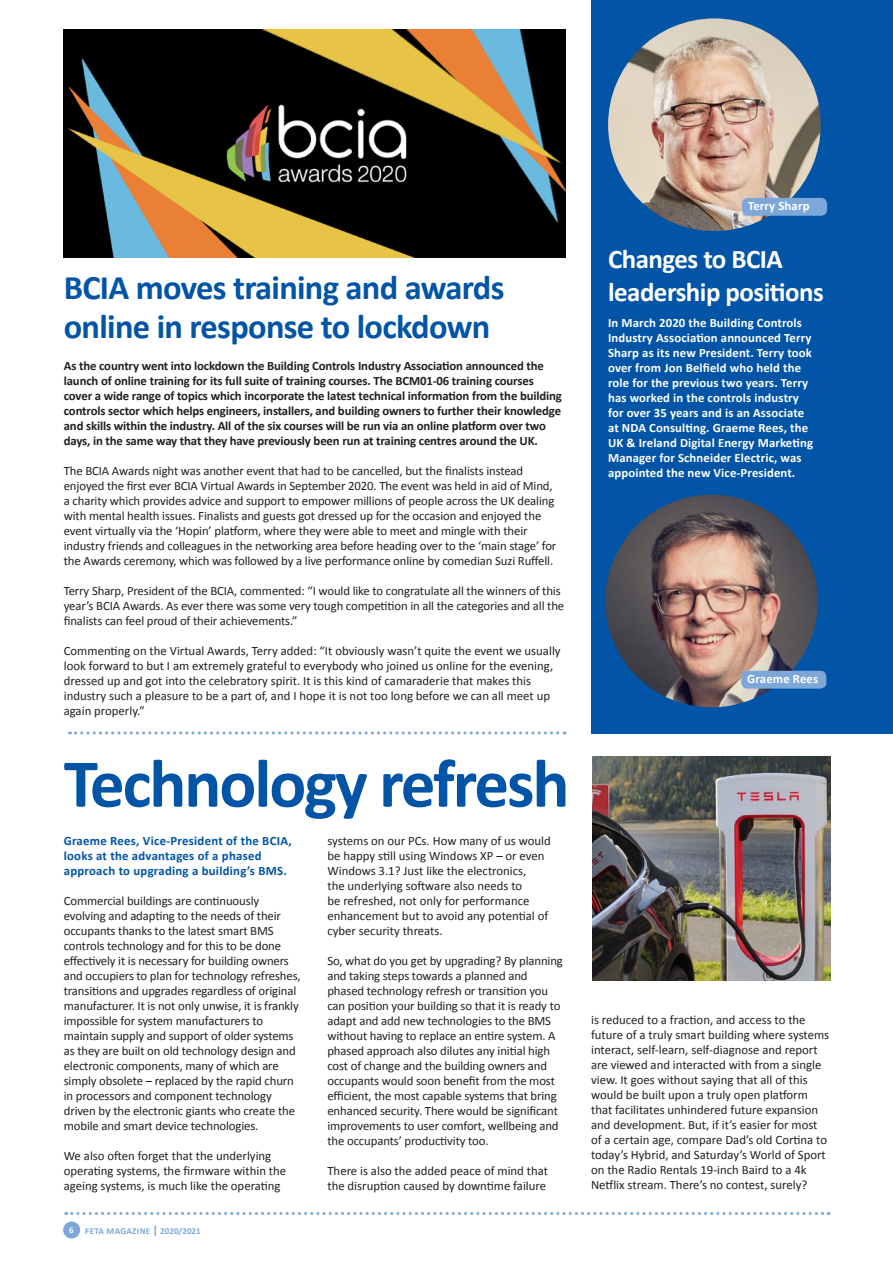
<style>
.page{position:relative;width:893px;height:1263px;background:#fff}
.page>*{position:absolute;margin:0;border:0;box-sizing:border-box;transform-origin:0 0}
.t1{font:700 69px "Calibri";letter-spacing:-.03em;color:#0154a6}
.t2{font:700 34.5px/39px "Calibri";letter-spacing:-.02em;color:#0154a6}
.t3{font:700 27px/33px "Calibri";letter-spacing:-.02em;color:#fff}
.t4{font:12.75px/15px "Calibri";letter-spacing:-.01em;color:#231f20}
.t5{font:700 12.75px/15px "Calibri";letter-spacing:-.01em;color:#231f20}
.t6{font:700 12.75px/15px "Calibri";letter-spacing:.01em;color:#fff}
.t7{font:700 12.75px/15px "Calibri";letter-spacing:.02em;color:#0154a6}
.t8{font:700 9px "Calibri";letter-spacing:.035em;color:#7ca7d8}
.t9{font:700 9px "Calibri";color:#fff}
.s1{font-size:12px}
</style>
<div class="page">
<div style="left:591px;top:0;width:302px;height:734px;background:#0154a6"></div>
<img style="left:64px;top:30px;width:502px;height:228px">
<svg style="left:70px;top:731px;width:495px;height:3px"></svg>
<svg style="left:66px;top:1212px;width:763px;height:3px"></svg>
<div style="left:63px;top:1221px;width:17px;height:17px;background:#7ca7d8;border-radius:50%"></div>
<img style="left:608px;top:18px;width:213px;height:213px;border-radius:106px">
<img style="left:605px;top:495px;width:213px;height:212px;border-radius:106px">
<img style="left:592px;top:757px;width:238px;height:223px">
<div style="left:741px;top:671px;width:85px;height:18px;background:#7ca7d8;border-radius:6px"></div>
<div style="left:742px;top:198px;width:85px;height:18px;background:#7ca7d8;border-radius:6px"></div>
<p class="t2" style="left:64px;top:268px;width:442px">BCIA moves training and awards online in response to lockdown</p>
<p class="t5" style="left:64px;top:358px;width:500px">As the country went into lockdown the Building Controls Industry Association announced the launch of online training for its full suite of training courses. The BCM01-06 training courses cover a wide range of topics which incorporate the latest technical information from the building controls sector which helps engineers, installers, and building owners to further their knowledge and skills within the industry. All of the six courses will be run via an online platform over two days, in the same way that they have previously been run at training centres around the UK.</p>
<p class="t4" style="left:64px;top:463px;width:494px">The BCIA Awards night was another event that had to be cancelled, but the finalists instead enjoyed the first ever BCIA Virtual Awards in September 2020. The event was held in aid of Mind, a charity which provides advice and support to empower millions of people across the UK dealing with mental health issues. Finalists and guests got dressed up for the occasion and enjoyed the event virtually via the ‘Hopin’ platform, where they were able to meet and mingle with their industry friends and colleagues in the networking area before heading over to the ‘main stage’ for the Awards ceremony, which was followed by a live performance online by comedian Suzi Ruffell.</p>
<p class="t4" style="left:64px;top:583px;width:502px">Terry Sharp, President of the BCIA, commented: “I would like to congratulate all the winners of this year’s BCIA Awards. As ever there was some very tough competition in all the categories and all the finalists can feel proud of their achievements.”</p>
<p class="t4" style="left:64px;top:643px;width:498px">Commenting on the Virtual Awards, Terry added: “It obviously wasn’t quite the event we usually look forward to but I am extremely grateful to everybody who joined us online for the evening, dressed up and got into the celebratory spirit. It is this kind of camaraderie that makes this industry such a pleasure to be a part of, and I hope it is not too long before we can all meet up again properly.”</p>
<p class="t1" style="left:64px;top:739px;width:507px">Technology refresh</p>
<p class="t7" style="left:64px;top:833px;width:229px">Graeme Rees, Vice-President of the BCIA, looks at the advantages of a phased approach to upgrading a building’s BMS.</p>
<p class="t4" style="left:64px;top:893px;width:238px">Commercial buildings are continuously evolving and adapting to the needs of their occupants thanks to the latest smart BMS controls technology and for this to be done effectively it is necessary for building owners and occupiers to plan for technology refreshes, transitions and upgrades regardless of original manufacturer. It is not only unwise, it is frankly impossible for system manufacturers to maintain supply and support of older systems as they are built on old technology design and electronic components, many of which are simply obsolete – replaced by the rapid churn in processors and component technology driven by the electronic giants who create the mobile and smart device technologies.</p>
<p class="t4" style="left:64px;top:1148px;width:224px">We also often forget that the underlying operating systems, the firmware within the ageing systems, is much like the operating</p>
<p class="t9" style="left:69px;top:1224px;width:6px">6</p>
<p class="t8" style="left:85px;top:1225px;width:117px">FETA MAGAZINE <span class="s1">|</span> 2020/2021</p>
<p class="t4" style="left:327px;top:833px;width:225px">systems on our PCs. How many of us would be happy still using Windows XP – or even Windows 3.1? Just like the electronics,<br>the underlying software also needs to<br>be refreshed, not only for performance enhancement but to avoid any potential of cyber security threats.</p>
<p class="t4" style="left:327px;top:953px;width:237px">So, what do you get by upgrading? By planning and taking steps towards a planned and phased technology refresh or transition you can position your building so that it is ready to adapt and add new technologies to the BMS without having to replace an entire system. A phased approach also dilutes any initial high cost of change and the building owners and occupants would soon benefit from the most efficient, the most capable systems that bring enhanced security. There would be significant improvements to user comfort, wellbeing and the occupants’ productivity too.</p>
<p class="t4" style="left:327px;top:1163px;width:222px">There is also the added peace of mind that the disruption caused by downtime failure</p>
<p class="t6" style="left:748px;top:199px;width:63px">Terry Sharp</p>
<p class="t3" style="left:608px;top:242px;width:217px">Changes to BCIA leadership positions</p>
<p class="t6" style="left:608px;top:316px;width:206px">In March 2020 the Building Controls Industry Association announced Terry Sharp as its new President. Terry took over from Jon Belfield who held the role for the previous two years. Terry has worked in the controls industry for over 35 years and is an Associate at NDA Consulting. Graeme Rees, the UK &amp; Ireland Digital Energy Marketing Manager for Schneider Electric, was appointed the new Vice-President.</p>
<p class="t6" style="left:747px;top:672px;width:72px">Graeme Rees</p>
<p class="t4" style="left:591px;top:1012px;width:240px">is reduced to a fraction, and access to the future of a truly smart building where systems interact, self-learn, self-diagnose and report are viewed and interacted with from a single view. It goes without saying that all of this would be built upon a truly open platform that facilitates unhindered future expansion and development. But, if it’s easier for most of a certain age, compare Dad’s old Cortina to today’s Hybrid, and Saturday’s World of Sport on the Radio Rentals 19-inch Baird to a 4k Netflix stream. There’s no contest, surely?</p>
</div>
